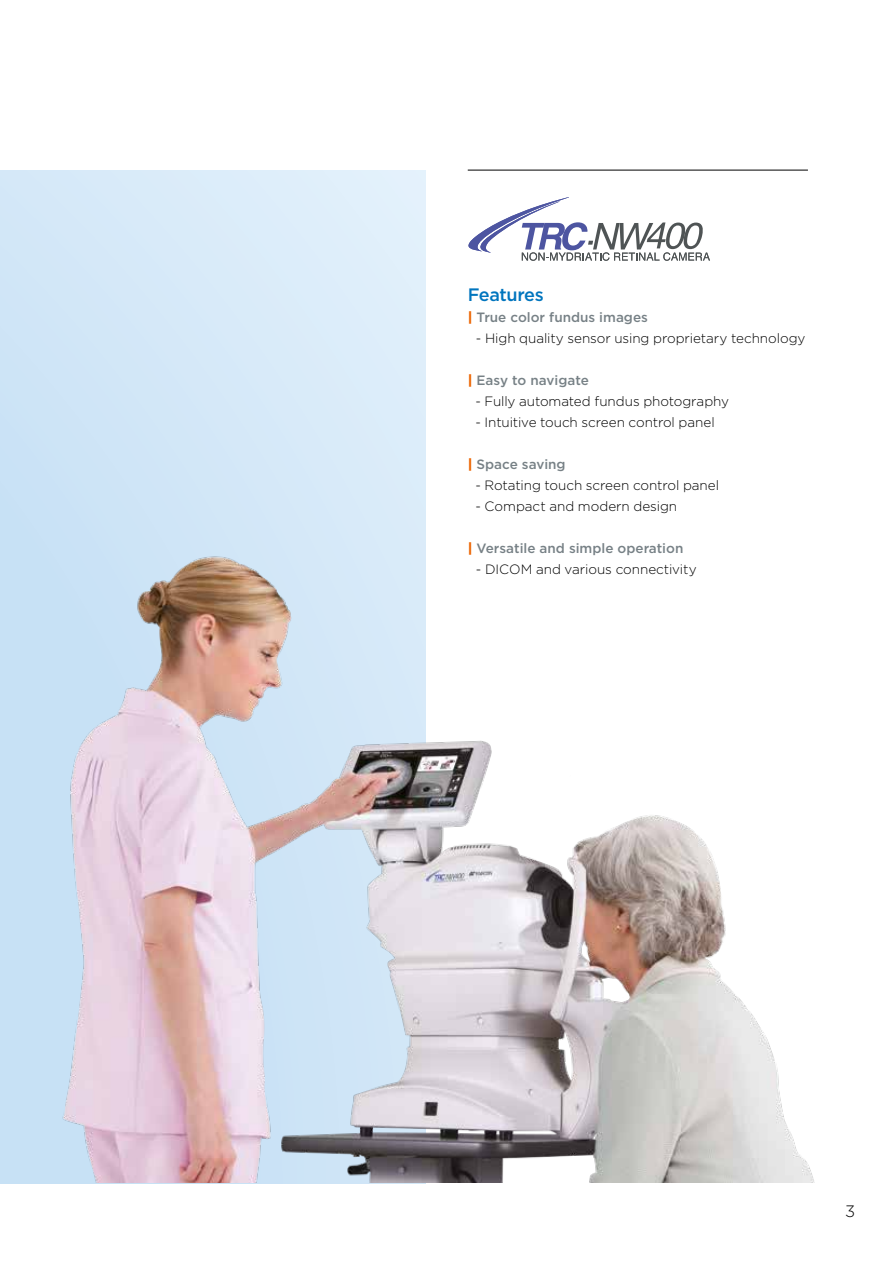
<style>
.page{position:relative;width:893px;height:1263px;background:#fff}
.page>*{position:absolute;margin:0;border:0;box-sizing:border-box;transform-origin:0 0}
.t1{font:500 18px "Gotham";letter-spacing:-.02em;color:#0075be}
.t2{font:300 16.5px "Gotham";color:#000}
.t3{font:300 13.5px "Gotham";letter-spacing:-.005em;color:#000}
.t4{font:500 13.5px "Gotham";color:#778186}
.s1{font-weight:900;color:#ec6502}
</style>
<div class="page">
<div style="left:0;top:170px;width:425px;height:1013px;background:linear-gradient(to right,#cce3f6,#e0effa)"></div>
<hr style="left:468px;top:170px;width:340px;height:1px;background:#000">
<img style="left:26px;top:538px;width:789px;height:645px">
<svg style="left:468px;top:197px;width:242px;height:64px"></svg>
<h1 class="t1" style="left:468px;top:283px;width:77px">Features</h1>
<p class="t4" style="left:468px;top:308px;width:182px"><span class="s1">|</span> True color fundus images</p>
<p class="t3" style="left:476px;top:330px;width:331px">- High quality sensor using proprietary technology</p>
<p class="t4" style="left:468px;top:371px;width:123px"><span class="s1">|</span> Easy to navigate</p>
<p class="t3" style="left:475px;top:393px;width:255px">- Fully automated fundus photography</p>
<p class="t3" style="left:475px;top:414px;width:241px">- Intuitive touch screen control panel</p>
<p class="t4" style="left:468px;top:455px;width:99px"><span class="s1">|</span> Space saving</p>
<p class="t3" style="left:475px;top:477px;width:245px">- Rotating touch screen control panel</p>
<p class="t3" style="left:475px;top:498px;width:203px">- Compact and modern design</p>
<p class="t4" style="left:468px;top:539px;width:217px"><span class="s1">|</span> Versatile and simple operation</p>
<p class="t3" style="left:476px;top:561px;width:222px">- DICOM and various connectivity</p>
<p class="t2" style="left:845px;top:1201px;width:12px">3</p>
</div>
